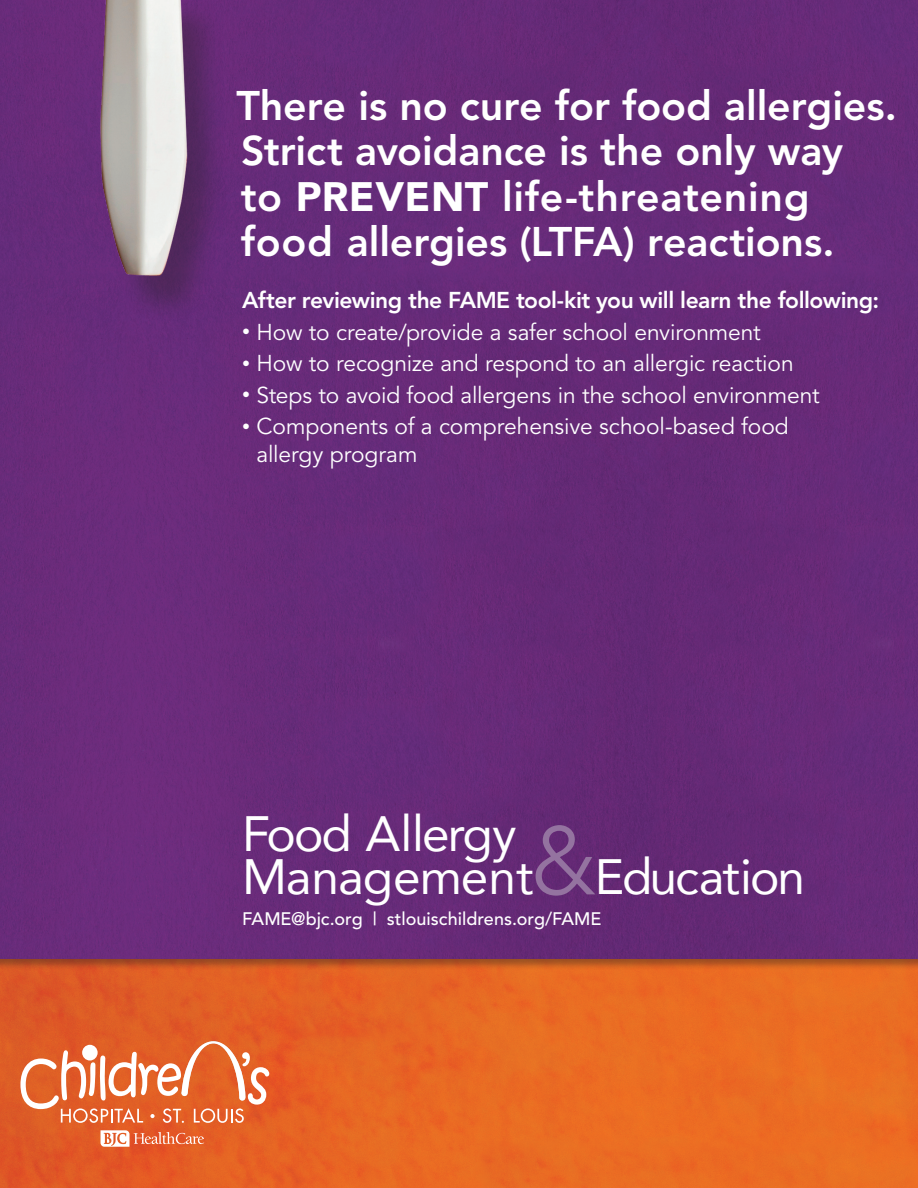
<style>
.page{position:relative;width:918px;height:1188px;background:#fff}
.page>*{position:absolute;margin:0;border:0;box-sizing:border-box;transform-origin:0 0}
.t1{font:49.5px "Avenir";letter-spacing:-.02em;color:#fff}
.t2{font:49.5px "Avenir";letter-spacing:-.04em;color:#fff}
.t3{font:800 41.1px/45.6px "Avenir";color:#fff}
.t4{font:22.8px/27.3px "Avenir";letter-spacing:-.005em;color:#fff}
.t5{font:800 22.8px "Avenir";letter-spacing:-.02em;color:#fff}
.t6{font:500 18px "Avenir";color:#fff}
.s1{font-weight:900}
.s2{font-size:15.9px}
.s3{font-weight:300;font-size:94.8px;color:#9473a0}
</style>
<div class="page">
<img style="left:0;top:970px;width:918px;height:218px">
<div style="left:0;top:0;width:918px;height:959px;background:#672b79"></div>
<svg style="left:20px;top:1041px;width:249px;height:82px"></svg>
<svg style="left:101px;top:1130px;width:103px;height:17px"></svg>
<img style="left:0;top:0;width:297px;height:360px">
<p class="t3" style="left:236px;top:83px;width:662px">There is no cure for food allergies.<br>Strict avoidance is the only way<br>to <span class="s1">PREVENT</span> life-threatening food allergies (LTFA) reactions.</p>
<p class="t5" style="left:242px;top:286px;width:639px">After reviewing the FAME tool-kit you will learn the following:</p>
<p class="t4" style="left:242px;top:319px;width:520px"><span class="s2">•</span> How to create/provide a safer school environment</p>
<p class="t4" style="left:242px;top:350px;width:553px"><span class="s2">•</span> How to recognize and respond to an allergic reaction</p>
<p class="t4" style="left:242px;top:382px;width:579px"><span class="s2">•</span> Steps to avoid food allergens in the school environment</p>
<p class="t4" style="left:256px;top:413px;width:534px;text-indent:-14px"><span class="s2">•</span> Components of a comprehensive school-based food allergy program</p>
<p class="t2" style="left:242px;top:794px;width:276px">Food Allergy</p>
<p class="t1" style="left:242px;top:837px;width:565px">Management<span class="s3">&amp;</span>Education</p>
<p class="t6" style="left:242px;top:909px;width:361px">FAME@bjc.org | stlouischildrens.org/FAME</p>
</div>
